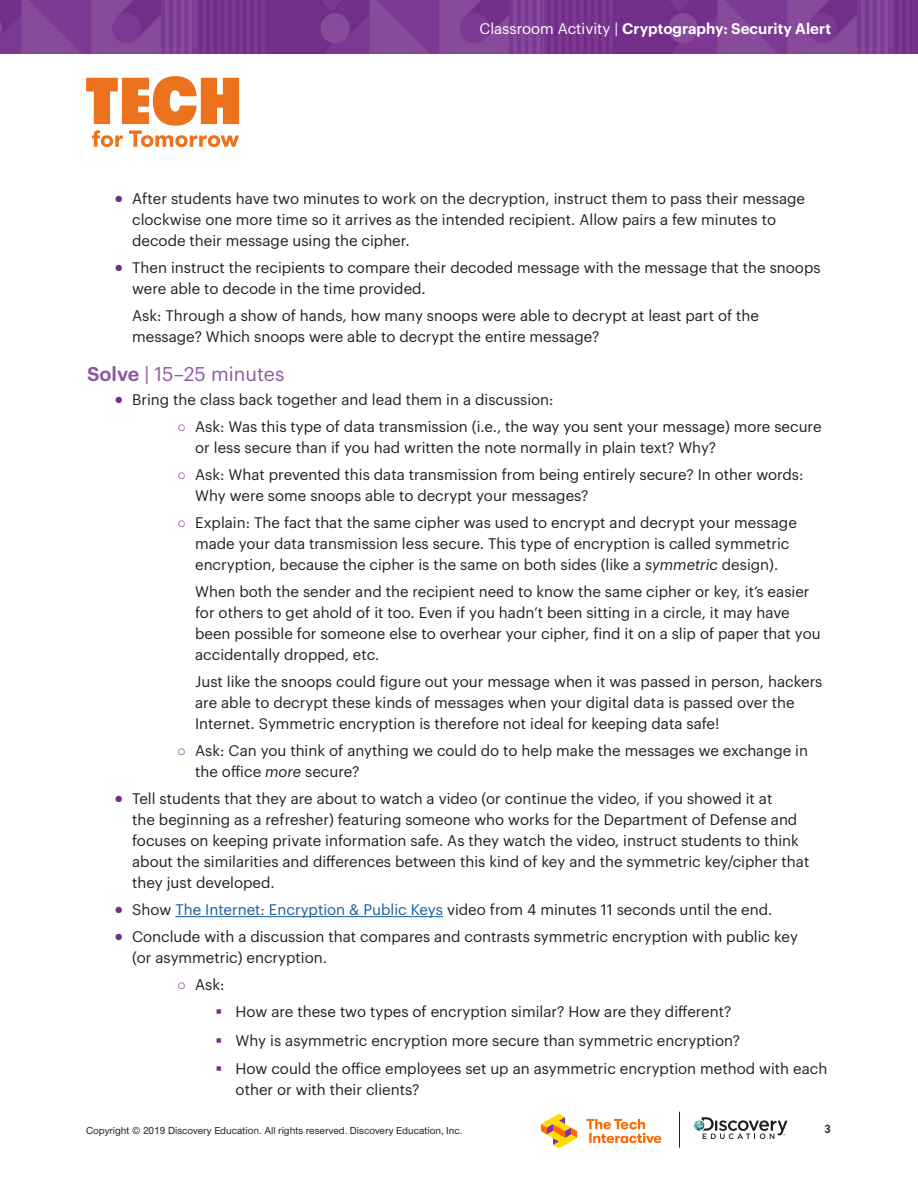
<style>
.page{position:relative;width:918px;height:1188px;background:#fff}
.page>*{position:absolute;margin:0;border:0;box-sizing:border-box;transform-origin:0 0}
.Subhead_2_80{font:19.5px "Graphik LC";color:#9058a0}
.Bullet_2_No_bullet{font:15px/21px "Graphik LC";color:#231f20}
.Bullet_no_bullet_las{font:15px/21px "Graphik LC";color:#231f20}
.t1{font:600 15px "Graphik LC";color:#fff}
.t2{font:700 12px "DIN2014";color:#343333}
.t3{font:10.5px "UHC Sans";color:#231f20}
.s1{font-weight:400}
.s2{font-family:"Helvetica Neue";font-weight:300;color:#742e88}
.s3{font-weight:600}
.s4{font-family:"Arial";color:#742e88}
.s5{font-style:italic}
.s6{color:#175d9e}
</style>
<div class="page">
<img style="left:0;top:0;width:914px;height:54px">
<svg style="left:694px;top:1117px;width:94px;height:22px"></svg>
<hr style="left:679px;top:1112px;width:1px;height:36px;background:#231f20">
<svg style="left:541px;top:1114px;width:36px;height:34px"></svg>
<svg style="left:586px;top:1119px;width:75px;height:24px"></svg>
<svg style="left:86px;top:76px;width:153px;height:71px"></svg>
<hr style="left:175px;top:916px;width:268px;height:1px;background:#175d9e">
<p class="t1" style="left:479px;top:17px;width:353px"><span class="s1">Classroom Activity |</span> Cryptography: Security Alert</p>
<p class="Bullet_2_No_bullet" style="left:132px;top:187px;width:674px;text-indent:-18px"><span class="s2">●</span> After students have two minutes to work on the decryption, instruct them to pass their message clockwise one more time so it arrives as the intended recipient. Allow pairs a few minutes to decode their message using the cipher.</p>
<p class="Bullet_2_No_bullet" style="left:132px;top:256px;width:690px;text-indent:-18px"><span class="s2">●</span> Then instruct the recipients to compare their decoded message with the message that the snoops were able to decode in the time provided.</p>
<p class="Bullet_no_bullet_las" style="left:132px;top:304px;width:628px">Ask: Through a show of hands, how many snoops were able to decrypt at least part of the message? Which snoops were able to decrypt the entire message?</p>
<p class="Subhead_2_80" style="left:87px;top:360px;width:199px"><span class="s3">Solve</span> | 15–25 minutes</p>
<p class="Bullet_2_No_bullet" style="left:114px;top:388px;width:441px"><span class="s2">●</span> Bring the class back together and lead them in a discussion:</p>
<p class="Bullet_2_No_bullet" style="left:195px;top:415px;width:628px;text-indent:-18px"><span class="s4">○</span> Ask: Was this type of data transmission (i.e., the way you sent your message) more secure or less secure than if you had written the note normally in plain text? Why?</p>
<p class="Bullet_2_No_bullet" style="left:195px;top:463px;width:610px;text-indent:-18px"><span class="s4">○</span> Ask: What prevented this data transmission from being entirely secure? In other words:<br>Why were some snoops able to decrypt your messages?</p>
<p class="Bullet_2_No_bullet" style="left:195px;top:511px;width:603px;text-indent:-18px"><span class="s4">○</span> Explain: The fact that the same cipher was used to encrypt and decrypt your message made your data transmission less secure. This type of encryption is called symmetric encryption, because the cipher is the same on both sides (like a <span class="s5">symmetric</span> design).</p>
<p class="Bullet_2_No_bullet" style="left:195px;top:580px;width:627px">When both the sender and the recipient need to know the same cipher or key, it’s easier for others to get ahold of it too. Even if you hadn’t been sitting in a circle, it may have been possible for someone else to overhear your cipher, find it on a slip of paper that you accidentally dropped, etc.</p>
<p class="Bullet_2_No_bullet" style="left:195px;top:670px;width:629px">Just like the snoops could figure out your message when it was passed in person, hackers are able to decrypt these kinds of messages when your digital data is passed over the<br>Internet. Symmetric encryption is therefore not ideal for keeping data safe!</p>
<p class="Bullet_2_No_bullet" style="left:195px;top:739px;width:614px;text-indent:-18px"><span class="s4">○</span> Ask: Can you think of anything we could do to help make the messages we exchange in the office <span class="s5">more</span> secure?</p>
<p class="Bullet_2_No_bullet" style="left:132px;top:787px;width:679px;text-indent:-18px"><span class="s2">●</span> Tell students that they are about to watch a video (or continue the video, if you showed it at<br>the beginning as a refresher) featuring someone who works for the Department of Defense and focuses on keeping private information safe. As they watch the video, instruct students to think about the similarities and differences between this kind of key and the symmetric key/cipher that they just developed.</p>
<p class="Bullet_2_No_bullet" style="left:114px;top:898px;width:660px"><span class="s2">●</span> Show <span class="s6">The Internet: Encryption &amp; Public Keys</span> video from 4 minutes 11 seconds until the end.</p>
<p class="Bullet_2_No_bullet" style="left:132px;top:925px;width:667px;text-indent:-18px"><span class="s2">●</span> Conclude with a discussion that compares and contrasts symmetric encryption with public key (or asymmetric) encryption.</p>
<p class="Bullet_2_No_bullet" style="left:177px;top:973px;width:49px"><span class="s4">○</span> Ask:</p>
<p class="Bullet_2_No_bullet" style="left:236px;top:1000px;width:497px">How are these two types of encryption similar? How are they different?</p>
<p class="Bullet_2_No_bullet" style="left:236px;top:1029px;width:506px">Why is asymmetric encryption more secure than symmetric encryption?</p>
<p class="Bullet_2_No_bullet" style="left:236px;top:1057px;width:593px">How could the office employees set up an asymmetric encryption method with each other or with their clients?</p>
<p class="t3" style="left:86px;top:1123px;width:378px">Copyright © 2019 Discovery Education. All rights reserved. Discovery Education, Inc.</p>
<p class="t2" style="left:825px;top:1121px;width:8px">3</p>
</div>
